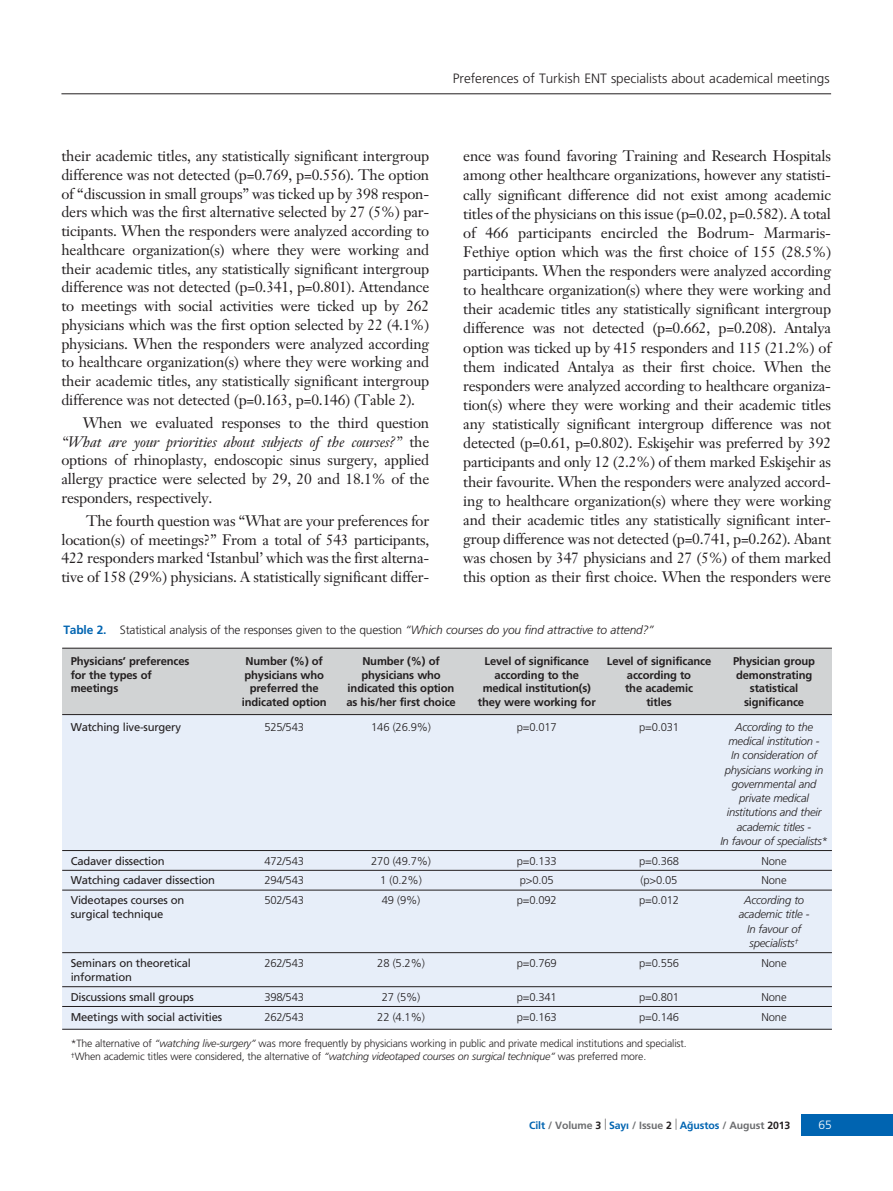
<style>
.page{position:relative;width:893px;height:1191px;background:#fff}
.page>*{position:absolute;margin:0;border:0;box-sizing:border-box;transform-origin:0 0}
.t1{font:15px/19.2px "Janson Text";letter-spacing:-.015em;color:#231f20;text-align:justify}
.t2{font:300 13.5px "Frutiger";color:#231f20}
.t3{font:300 12px "Frutiger";letter-spacing:-.015em;color:#231f20}
.t4{font:300 12px "Frutiger";color:#fff}
.t5{font:700 11.25px "Frutiger";letter-spacing:-.015em;color:#231f20}
.t6{font:300 11.25px "Frutiger";letter-spacing:-.015em;color:#231f20}
.t7{font:italic 300 11.25px/14.2px "Frutiger";letter-spacing:-.02em;color:#231f20;text-align:center}
.t8{font:11.25px/19.8px "Frutiger";letter-spacing:-.015em;color:#231f20}
.t9{font:300 10.5px/13.5px "Frutiger";letter-spacing:-.015em;color:#231f20}
.t10{font:700 10.5px "Frutiger";letter-spacing:-.01em;color:#6d6e70}
.s1{font-style:italic}
.s2{font-weight:700;color:#0064b1}
.s3{color:#0064b1}
.s4{color:#231f20}
</style>
<div class="page">
<div style="left:801px;top:1114px;width:92px;height:21px;background:#0064b1"></div>
<hr style="left:61px;top:93px;width:770px;height:1px;background:#231f20">
<div style="left:63px;top:674px;width:768px;height:355px;background:#e7eef9"></div>
<div style="left:63px;top:648px;width:768px;height:66px;background:#d1d3d4"></div>
<hr style="left:62px;top:648px;width:770px;height:1px;background:#231f20">
<hr style="left:62px;top:714px;width:770px;height:1px;background:#231f20">
<hr style="left:62px;top:850px;width:770px;height:1px;background:#231f20">
<hr style="left:62px;top:870px;width:770px;height:1px;background:#231f20">
<hr style="left:62px;top:890px;width:770px;height:1px;background:#231f20">
<hr style="left:62px;top:952px;width:770px;height:1px;background:#231f20">
<hr style="left:62px;top:986px;width:770px;height:1px;background:#231f20">
<hr style="left:62px;top:1006px;width:770px;height:1px;background:#231f20">
<hr style="left:62px;top:1029px;width:770px;height:1px;background:#231f20">
<p class="t2" style="left:453px;top:73px;width:378px">Preferences of Turkish ENT specialists about academical meetings</p>
<p class="t1" style="left:61px;top:148px;width:369px;line-height:18.8px">their academic titles, any statistically significant intergroup difference was not detected (p=0.769, p=0.556). The option of “discussion in small groups” was ticked up by 398 respon&shy;ders which was the first alternative selected by 27 (5%) par&shy;ticipants. When the responders were analyzed according to healthcare organization(s) where they were working and their academic titles, any statistically significant intergroup difference was not detected (p=0.341, p=0.801). Attendance to meetings with social activities were ticked up by 262 physicians which was the first option selected by 22 (4.1%) physicians. When the responders were analyzed according to healthcare organization(s) where they were working and their academic titles, any statistically significant intergroup difference was not detected (p=0.163, p=0.146) (Table 2).</p>
<p class="t1" style="left:61px;top:415px;width:369px;line-height:18.8px;text-indent:21px">When we evaluated responses to the third question <span class="s1">“What are your priorities about subjects of the courses?”</span> the options of rhinoplasty, endoscopic sinus surgery, applied allergy practice were selected by 29, 20 and 18.1% of the responders, respectively.</p>
<p class="t1" style="left:61px;top:513px;width:369px;line-height:18.8px;text-indent:25px">The fourth question was “What are your preferences for location(s) of meetings?” From a total of 543 participants, 422 responders marked ‘Istanbul’ which was the first alterna&shy;tive of 158 (29%) physicians. A statistically significant differ-</p>
<p class="t1" style="left:463px;top:148px;width:369px">ence was found favoring Training and Research Hospitals among other healthcare organizations, however any statisti&shy;cally significant difference did not exist among academic titles of the physicians on this issue (p=0.02, p=0.582). A total of 466 participants encircled the Bodrum- Marmaris-Fethiye option which was the first choice of 155 (28.5%) participants. When the responders were analyzed according to healthcare organization(s) where they were working and their academic titles any statistically significant intergroup difference was not detected (p=0.662, p=0.208). Antalya option was ticked up by 415 responders and 115 (21.2%) of them indicated Antalya as their first choice. When the responders were analyzed according to healthcare organiza&shy;tion(s) where they were working and their academic titles any statistically significant intergroup difference was not detected (p=0.61, p=0.802). Eskiflehir was preferred by 392 participants and only 12 (2.2%) of them marked Eskiflehir as their favourite. When the responders were analyzed accord&shy;ing to healthcare organization(s) where they were working and their academic titles any statistically significant inter&shy;group difference was not detected (p=0.741, p=0.262). Abant was chosen by 347 physicians and 27 (5%) of them marked this option as their first choice. When the responders were</p>
<p class="t3" style="left:63px;top:625px;width:592px"><span class="s2">Table 2.</span> Statistical analysis of the responses given to the question <span class="s1">“Which courses do you find attractive to attend?”</span></p>
<p class="t5" style="left:71px;top:657px;width:120px">Physicians’ preferences</p>
<p class="t5" style="left:245px;top:657px;width:79px">Number (%) of</p>
<p class="t5" style="left:362px;top:657px;width:79px">Number (%) of</p>
<p class="t5" style="left:485px;top:657px;width:106px">Level of significance</p>
<p class="t5" style="left:607px;top:657px;width:106px">Level of significance</p>
<p class="t5" style="left:733px;top:657px;width:83px">Physician group</p>
<p class="t5" style="left:71px;top:670px;width:83px">for the types of</p>
<p class="t5" style="left:244px;top:670px;width:81px">physicians who</p>
<p class="t5" style="left:361px;top:670px;width:81px">physicians who</p>
<p class="t5" style="left:495px;top:670px;width:86px">according to the</p>
<p class="t5" style="left:627px;top:670px;width:66px">according to</p>
<p class="t5" style="left:736px;top:670px;width:78px">demonstrating</p>
<p class="t5" style="left:71px;top:684px;width:49px">meetings</p>
<p class="t5" style="left:250px;top:684px;width:71px">preferred the</p>
<p class="t5" style="left:348px;top:684px;width:108px">indicated this option</p>
<p class="t5" style="left:483px;top:684px;width:110px">medical institution(s)</p>
<p class="t5" style="left:625px;top:684px;width:69px">the academic</p>
<p class="t5" style="left:750px;top:684px;width:50px">statistical</p>
<p class="t5" style="left:242px;top:697px;width:86px">indicated option</p>
<p class="t5" style="left:346px;top:697px;width:111px">as his/her first choice</p>
<p class="t5" style="left:478px;top:697px;width:119px">they were working for</p>
<p class="t5" style="left:646px;top:697px;width:27px">titles</p>
<p class="t5" style="left:744px;top:697px;width:62px">significance</p>
<p class="t8" style="left:71px;top:718px;width:112px">Watching live-surgery</p>
<p class="t6" style="left:264px;top:722px;width:41px">525/543</p>
<p class="t6" style="left:371px;top:722px;width:61px">146 (26.9%)</p>
<p class="t6" style="left:517px;top:722px;width:42px">p=0.017</p>
<p class="t6" style="left:639px;top:722px;width:42px">p=0.031</p>
<p class="t7" style="left:720px;top:720px;width:109px">According to the medical institution -<br>In consideration of physicians working in governmental and private medical institutions and their academic titles -<br>In favour of specialists*</p>
<p class="t8" style="left:71px;top:851px;width:95px">Cadaver dissection</p>
<p class="t6" style="left:264px;top:856px;width:41px">472/543</p>
<p class="t6" style="left:371px;top:856px;width:61px">270 (49.7%)</p>
<p class="t6" style="left:517px;top:856px;width:42px">p=0.133</p>
<p class="t6" style="left:639px;top:856px;width:42px">p=0.368</p>
<p class="t6" style="left:762px;top:856px;width:27px">None</p>
<p class="t8" style="left:71px;top:871px;width:146px">Watching cadaver dissection</p>
<p class="t6" style="left:264px;top:876px;width:41px">294/543</p>
<p class="t6" style="left:380px;top:876px;width:43px">1 (0.2%)</p>
<p class="t6" style="left:520px;top:876px;width:35px">p&gt;0.05</p>
<p class="t6" style="left:641px;top:876px;width:38px">(p&gt;0.05</p>
<p class="t6" style="left:762px;top:876px;width:27px">None</p>
<p class="t8" style="left:71px;top:891px;width:115px">Videotapes courses on</p>
<p class="t6" style="left:264px;top:895px;width:41px">502/543</p>
<p class="t6" style="left:382px;top:895px;width:40px">49 (9%)</p>
<p class="t6" style="left:517px;top:895px;width:42px">p=0.092</p>
<p class="t6" style="left:639px;top:895px;width:42px">p=0.012</p>
<p class="t7" style="left:744px;top:894px;width:62px">According to</p>
<p class="t8" style="left:71px;top:905px;width:94px">surgical technique</p>
<p class="t7" style="left:739px;top:908px;width:72px">academic title -<br>In favour of specialists<sup>†</sup></p>
<p class="t8" style="left:71px;top:953px;width:122px">Seminars on theoretical</p>
<p class="t6" style="left:264px;top:958px;width:41px">262/543</p>
<p class="t6" style="left:377px;top:958px;width:49px">28 (5.2%)</p>
<p class="t6" style="left:517px;top:958px;width:42px">p=0.769</p>
<p class="t6" style="left:639px;top:958px;width:42px">p=0.556</p>
<p class="t6" style="left:762px;top:958px;width:27px">None</p>
<p class="t8" style="left:71px;top:968px;width:125px">information<br>Discussions small groups</p>
<p class="t6" style="left:264px;top:992px;width:41px">398/543</p>
<p class="t6" style="left:382px;top:992px;width:40px">27 (5%)</p>
<p class="t6" style="left:517px;top:992px;width:42px">p=0.341</p>
<p class="t6" style="left:639px;top:992px;width:42px">p=0.801</p>
<p class="t6" style="left:762px;top:992px;width:27px">None</p>
<p class="t8" style="left:71px;top:1007px;width:153px">Meetings with social activities</p>
<p class="t6" style="left:264px;top:1012px;width:41px">262/543</p>
<p class="t6" style="left:377px;top:1012px;width:49px">22 (4.1%)</p>
<p class="t6" style="left:517px;top:1012px;width:42px">p=0.163</p>
<p class="t6" style="left:639px;top:1012px;width:42px">p=0.146</p>
<p class="t6" style="left:762px;top:1012px;width:27px">None</p>
<p class="t9" style="left:71px;top:1037px;width:617px">*The alternative of <span class="s1">“watching live-surgery”</span> was more frequently by physicians working in public and private medical institutions and specialist. <sup>†</sup>When academic titles were considered, the alternative of <span class="s1">“watching videotaped courses on surgical technique”</span> was preferred more.</p>
<p class="t10" style="left:529px;top:1120px;width:263px"><span class="s3">Cilt</span> / Volume <span class="s4">3</span> <span class="s3">Say›</span> / Issue <span class="s4">2</span> <span class="s3">A¤ustos</span> / August <span class="s4">2013</span></p>
<p class="t4" style="left:818px;top:1119px;width:15px">65</p>
</div>
